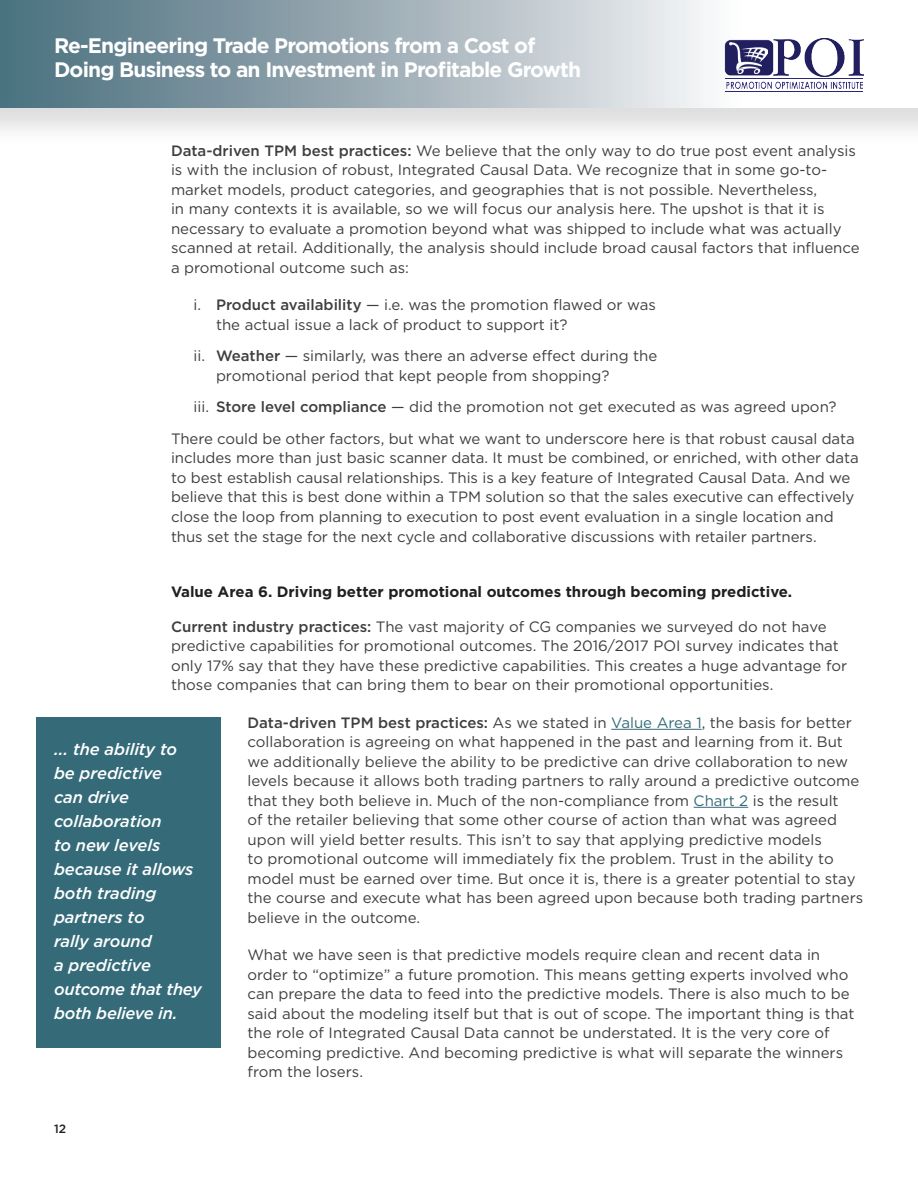
<style>
.page{position:relative;width:918px;height:1188px;background:#fff}
.page>*{position:absolute;margin:0;border:0;box-sizing:border-box;transform-origin:0 0}
.t1{font:700 21px/24px "Gotham";letter-spacing:-.04em;color:#fff}
.Callout{font:italic 500 16.5px/24px "Gotham";letter-spacing:-.005em;color:#fff}
.Body_Text{font:15px/19.5px "Gotham";color:#3e3e3f}
.Subhead_2{font:700 15px "Gotham";color:#231f20}
.t2{font:500 12px "Gotham";color:#231f20}
.s1{font-weight:500}
.s2{color:#356b79}
</style>
<div class="page">
<div style="left:0;top:0;width:918px;height:146px;background:#231f20;opacity:.15"></div>
<div style="left:0;top:0;width:918px;height:108px;background:linear-gradient(to right,#4b6e7d,#fff)"></div>
<img style="left:720px;top:36px;width:144px;height:40px">
<img style="left:726px;top:82px;width:136px;height:6px">
<img style="left:724px;top:39px;width:49px;height:37px">
<hr style="left:725px;top:78px;width:138px;height:1px;background:#2a2774">
<hr style="left:725px;top:91px;width:138px;height:1px;background:#2a2774">
<img style="left:730px;top:43px;width:37px;height:30px">
<hr style="left:611px;top:729px;width:91px;height:1px;background:#356b79">
<hr style="left:694px;top:807px;width:54px;height:1px;background:#356b79">
<div style="left:36px;top:717px;width:184px;height:331px;background:#356b79"></div>
<h1 class="t1" style="left:54px;top:33px;width:529px">Re-Engineering Trade Promotions from a Cost of<br>Doing Business to an Investment in Profitable Growth</h1>
<p class="Body_Text" style="left:171px;top:141px;width:690px"><span class="s1">Data-driven TPM best practices:</span> We believe that the only way to do true post event analysis is with the inclusion of robust, Integrated Causal Data. We recognize that in some go-to&shy;market models, product categories, and geographies that is not possible. Nevertheless,<br>in many contexts it is available, so we will focus our analysis here. The upshot is that it is necessary to evaluate a promotion beyond what was shipped to include what was actually scanned at retail. Additionally, the analysis should include broad causal factors that influence a promotional outcome such as:</p>
<p class="Body_Text" style="left:216px;top:295px;width:441px;text-indent:-22px">i. <span class="s1">Product availability</span> — i.e. was the promotion flawed or was the actual issue a lack of product to support it?</p>
<p class="Body_Text" style="left:216px;top:346px;width:443px;text-indent:-22px">ii. <span class="s1">Weather</span> — similarly, was there an adverse effect during the promotional period that kept people from shopping?</p>
<p class="Body_Text" style="left:194px;top:397px;width:645px">iii. <span class="s1">Store level compliance</span> — did the promotion not get executed as was agreed upon?</p>
<p class="Body_Text" style="left:171px;top:429px;width:689px">There could be other factors, but what we want to underscore here is that robust causal data includes more than just basic scanner data. It must be combined, or enriched, with other data to best establish causal relationships. This is a key feature of Integrated Causal Data. And we believe that this is best done within a TPM solution so that the sales executive can effectively close the loop from planning to execution to post event evaluation in a single location and thus set the stage for the next cycle and collaborative discussions with retailer partners.</p>
<p class="Subhead_2" style="left:171px;top:582px;width:623px">Value Area 6. Driving better promotional outcomes through becoming predictive.</p>
<p class="Body_Text" style="left:171px;top:616px;width:678px"><span class="s1">Current industry practices:</span> The vast majority of CG companies we surveyed do not have predictive capabilities for promotional outcomes. The 2016/2017 POI survey indicates that only 17% say that they have these predictive capabilities. This creates a huge advantage for those companies that can bring them to bear on their promotional opportunities.</p>
<p class="Body_Text" style="left:248px;top:712px;width:617px"><span class="s1">Data-driven TPM best practices:</span> As we stated in <span class="s2">Value Area 1</span>, the basis for better collaboration is agreeing on what happened in the past and learning from it. But we additionally believe the ability to be predictive can drive collaboration to new levels because it allows both trading partners to rally around a predictive outcome that they both believe in. Much of the non-compliance from <span class="s2">Chart 2</span> is the result<br>of the retailer believing that some other course of action than what was agreed upon will yield better results. This isn’t to say that applying predictive models<br>to promotional outcome will immediately fix the problem. Trust in the ability to model must be earned over time. But once it is, there is a greater potential to stay the course and execute what has been agreed upon because both trading partners believe in the outcome.</p>
<p class="Body_Text" style="left:248px;top:945px;width:609px">What we have seen is that predictive models require clean and recent data in order to “optimize” a future promotion. This means getting experts involved who can prepare the data to feed into the predictive models. There is also much to be said about the modeling itself but that is out of scope. The important thing is that the role of Integrated Causal Data cannot be understated. It is the very core of becoming predictive. And becoming predictive is what will separate the winners from the losers.</p>
<p class="Callout" style="left:54px;top:737px;width:149px">... the ability to be predictive<br>can drive collaboration<br>to new levels because it allows both trading partners to<br>rally around<br>a predictive outcome that they both believe in.</p>
<p class="t2" style="left:54px;top:1121px;width:14px">12</p>
</div>
